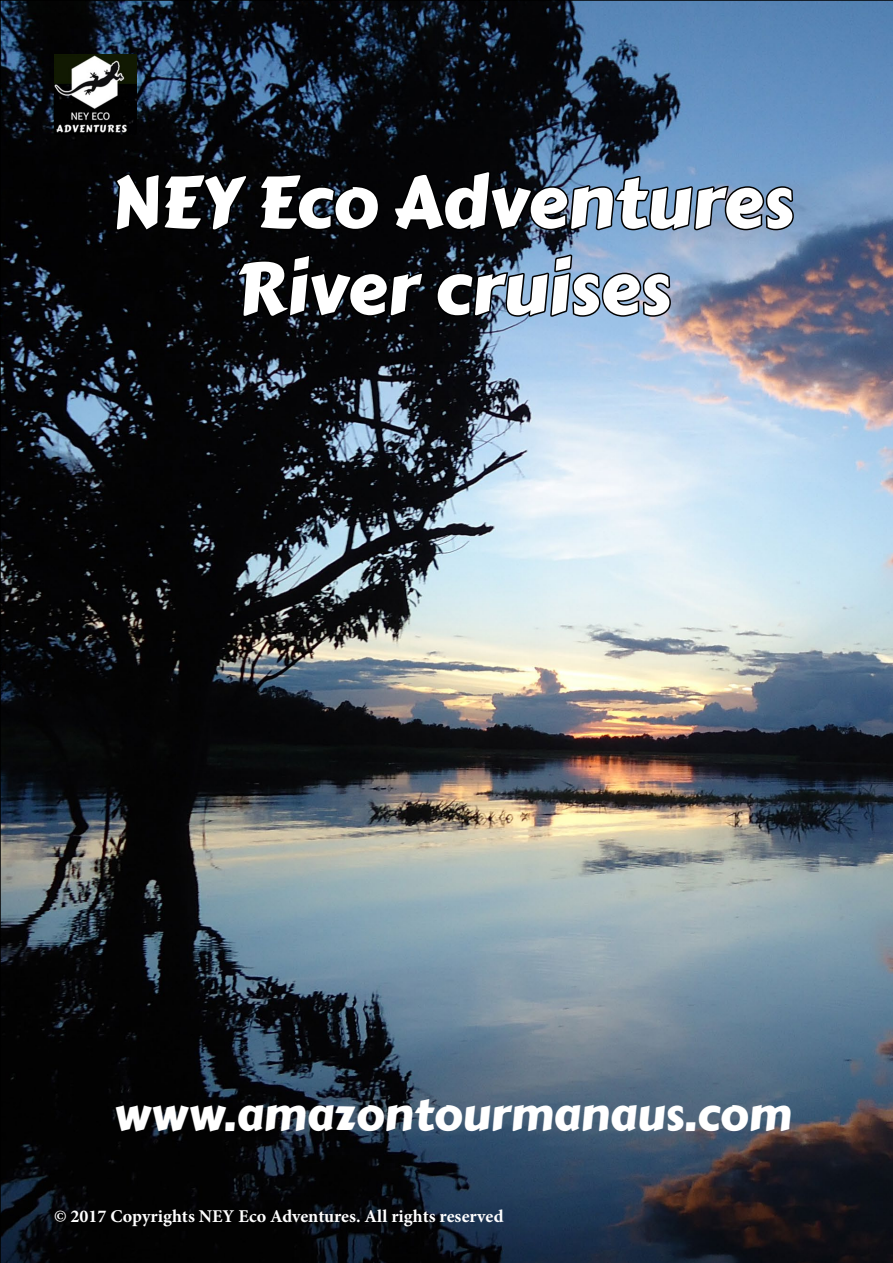
<style>
.page{position:relative;width:893px;height:1263px;background:#fff}
.page>*{position:absolute;margin:0;border:0;box-sizing:border-box;transform-origin:0 0}
.t1{font:72px/86.4px "Carter One";color:#fff;text-align:center}
.t2{font:45px "Carter One";color:#fff}
.t3{font:700 18px "Minion Pro";color:#fff}
</style>
<div class="page">
<img style="left:0;top:0;width:893px;height:1263px">
<img style="left:54px;top:54px;width:82px;height:80px">
<img style="left:113px;top:123px;width:683px;height:267px">
<h1 class="t1" style="left:112px;top:160px;width:683px">NEY Eco Adventures<br>River cruises</h1>
<h2 class="t2" style="left:113px;top:1080px;width:679px">www.amazontourmanaus.com</h2>
<p class="t3" style="left:54px;top:1203px;width:451px">© 2017 Copyrights NEY Eco Adventures. All rights reserved</p>
</div>
